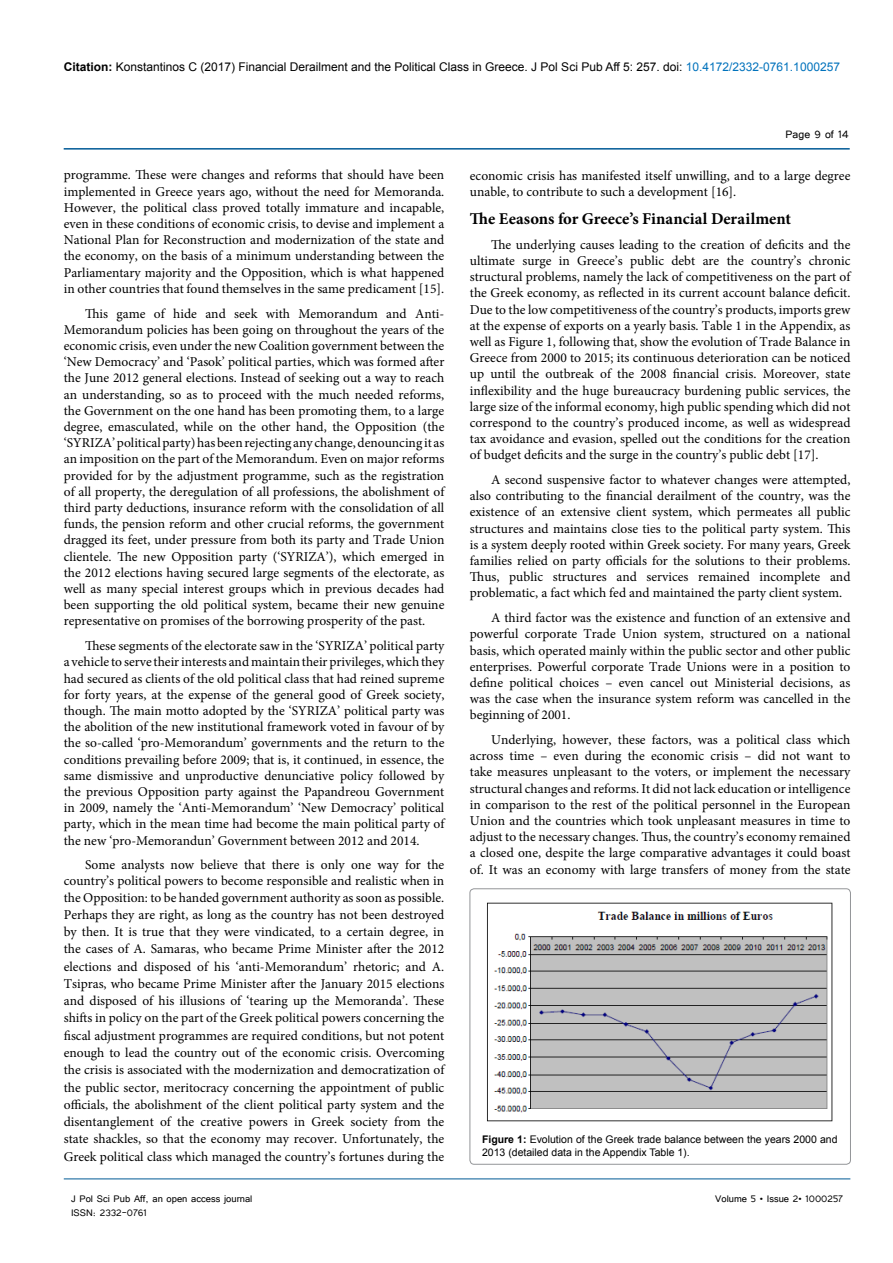
<style>
.page{position:relative;width:893px;height:1263px;background:#fff}
.page>*{position:absolute;margin:0;border:0;box-sizing:border-box;transform-origin:0 0}
.t1{font:700 16.5px "Minion Pro";letter-spacing:.005em;color:#000}
.t2{font:13.5px/16.2px "Minion Pro";color:#000;text-align:justify}
.t3{font:13.5px "Tunga";color:#000}
.t4{font:12px "Arial";color:#000}
.t5{font:12px "Tunga";color:#000}
.t6{font:10.5px/12.6px "Arial";color:#000}
.s1{font-weight:700}
.s2{color:#0072bc}
</style>
<div class="page">
<hr style="left:64px;top:148px;width:786px;height:2px;background:#005a96">
<hr style="left:64px;top:1179px;width:786px;height:1px;background:#005a96">
<div style="left:470px;top:889px;width:380px;height:275px;border:1px solid #939598;border-radius:4px"></div>
<img style="left:487px;top:902px;width:346px;height:220px">
<p class="t4" style="left:64px;top:59px;width:778px"><span class="s1">Citation:</span> Konstantinos C (2017) Financial Derailment and the Political Class in Greece. J Pol Sci Pub Aff 5: 257. doi: <span class="s2">10.4172/2332-0761.1000257</span></p>
<p class="t2" style="left:64px;top:167px;width:382px">programme. These were changes and reforms that should have been implemented in Greece years ago, without the need for Memoranda.<br>However, the political class proved totally immature and incapable, even in these conditions of economic crisis, to devise and implement a National Plan for Reconstruction and modernization of the state and the economy, on the basis of a minimum understanding between the Parliamentary majority and the Opposition, which is what happened in other countries that found themselves in the same predicament [15].</p>
<p class="t2" style="left:64px;top:305px;width:382px;text-indent:21px">This game of hide and seek with Memorandum and Anti-Memorandum policies has been going on throughout the years of the economic crisis, even under the new Coalition government between the ‘New Democracy’ and ‘Pasok’ political parties, which was formed after the June 2012 general elections. Instead of seeking out a way to reach an understanding, so as to proceed with the much needed reforms, the Government on the one hand has been promoting them, to a large degree, emasculated, while on the other hand, the Opposition (the ‘SYRIZA’ political party) has been rejecting any change, denouncing it as an imposition on the part of the Memorandum. Even on major reforms provided for by the adjustment programme, such as the registration of all property, the deregulation of all professions, the abolishment of third party deductions, insurance reform with the consolidation of all funds, the pension reform and other crucial reforms, the government dragged its feet, under pressure from both its party and Trade Union clientele. The new Opposition party (‘SYRIZA’), which emerged in the 2012 elections having secured large segments of the electorate, as well as many special interest groups which in previous decades had been supporting the old political system, became their new genuine representative on promises of the borrowing prosperity of the past.</p>
<p class="t2" style="left:64px;top:638px;width:382px;text-indent:21px">These segments of the electorate saw in the ‘SYRIZA’ political party a vehicle to serve their interests and maintain their privileges, which they had secured as clients of the old political class that had reined supreme for forty years, at the expense of the general good of Greek society, though. The main motto adopted by the ‘SYRIZA’ political party was the abolition of the new institutional framework voted in favour of by the so-called ‘pro-Memorandum’ governments and the return to the conditions prevailing before 2009; that is, it continued, in essence, the same dismissive and unproductive denunciative policy followed by the previous Opposition party against the Papandreou Government in 2009, namely the ‘Anti-Memorandum’ ‘New Democracy’ political party, which in the mean time had become the main political party of the new ‘pro-Memorandun’ Government between 2012 and 2014.</p>
<p class="t2" style="left:64px;top:856px;width:382px;line-height:17.1px;text-indent:21px">Some analysts now believe that there is only one way for the country’s political powers to become responsible and realistic when in the Opposition: to be handed government authority as soon as possible.<br>Perhaps they are right, as long as the country has not been destroyed by then. It is true that they were vindicated, to a certain degree, in the cases of A. Samaras, who became Prime Minister after the 2012 elections and disposed of his ‘anti-Memorandum’ rhetoric; and A.<br>Tsipras, who became Prime Minister after the January 2015 elections and disposed of his illusions of ‘tearing up the Memoranda’. These shifts in policy on the part of the Greek political powers concerning the fiscal adjustment programmes are required conditions, but not potent enough to lead the country out of the economic crisis. Overcoming the crisis is associated with the modernization and democratization of the public sector, meritocracy concerning the appointment of public officials, the abolishment of the client political party system and the disentanglement of the creative powers in Greek society from the state shackles, so that the economy may recover. Unfortunately, the Greek political class which managed the country’s fortunes during the</p>
<p class="t3" style="left:786px;top:126px;width:65px">Page 9 of 14</p>
<p class="t2" style="left:470px;top:167px;width:382px">economic crisis has manifested itself unwilling, and to a large degree unable, to contribute to such a development [16].</p>
<p class="t1" style="left:470px;top:207px;width:323px">The Eeasons for Greece’s Financial Derailment</p>
<p class="t2" style="left:470px;top:236px;width:382px;text-indent:21px">The underlying causes leading to the creation of deficits and the ultimate surge in Greece’s public debt are the country’s chronic structural problems, namely the lack of competitiveness on the part of the Greek economy, as reflected in its current account balance deficit.<br>Due to the low competitiveness of the country’s products, imports grew at the expense of exports on a yearly basis. Table 1 in the Appendix, as well as Figure 1, following that, show the evolution of Trade Balance in Greece from 2000 to 2015; its continuous deterioration can be noticed up until the outbreak of the 2008 financial crisis. Moreover, state inflexibility and the huge bureaucracy burdening public services, the large size of the informal economy, high public spending which did not correspond to the country’s produced income, as well as widespread tax avoidance and evasion, spelled out the conditions for the creation of budget deficits and the surge in the country’s public debt [17].</p>
<p class="t2" style="left:470px;top:472px;width:382px;text-indent:21px">A second suspensive factor to whatever changes were attempted, also contributing to the financial derailment of the country, was the existence of an extensive client system, which permeates all public structures and maintains close ties to the political party system. This is a system deeply rooted within Greek society. For many years, Greek families relied on party officials for the solutions to their problems.<br>Thus, public structures and services remained incomplete and problematic, a fact which fed and maintained the party client system.</p>
<p class="t2" style="left:470px;top:610px;width:382px;text-indent:21px">A third factor was the existence and function of an extensive and powerful corporate Trade Union system, structured on a national basis, which operated mainly within the public sector and other public enterprises. Powerful corporate Trade Unions were in a position to define political choices – even cancel out Ministerial decisions, as was the case when the insurance system reform was cancelled in the beginning of 2001.</p>
<p class="t2" style="left:470px;top:732px;width:382px;text-indent:21px">Underlying, however, these factors, was a political class which across time – even during the economic crisis – did not want to take measures unpleasant to the voters, or implement the necessary structural changes and reforms. It did not lack education or intelligence in comparison to the rest of the political personnel in the European Union and the countries which took unpleasant measures in time to adjust to the necessary changes. Thus, the country’s economy remained a closed one, despite the large comparative advantages it could boast of. It was an economy with large transfers of money from the state</p>
<p class="t6" style="left:482px;top:1133px;width:357px"><span class="s1">Figure 1:</span> Evolution of the Greek trade balance between the years 2000 and<br>2013 (detailed data in the Appendix Table 1).</p>
<p class="t5" style="left:71px;top:1190px;width:183px">J Pol Sci Pub Aff, an open access journal</p>
<p class="t5" style="left:715px;top:1190px;width:129px">Volume 5 • Issue 2• 1000257</p>
<p class="t5" style="left:71px;top:1205px;width:77px">ISSN: 2332-0761</p>
</div>
